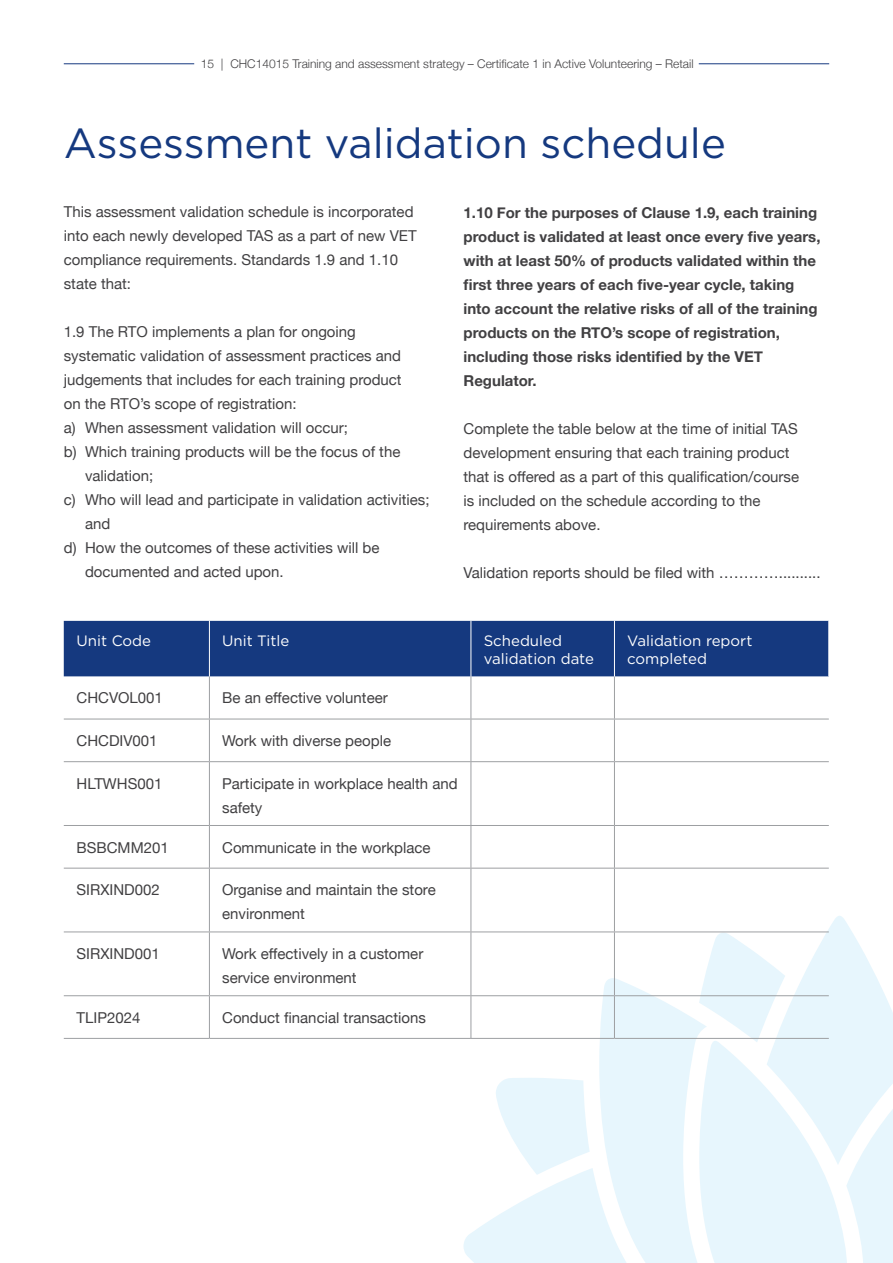
<style>
.page{position:relative;width:893px;height:1263px;background:#fff}
.page>*{position:absolute;margin:0;border:0;box-sizing:border-box;transform-origin:0 0}
.t1{font:42px "Gotham";color:#15397f}
.t2{font:15px/24px "Helvetica Neue";color:#414042}
.t3{font:700 15px/24px "Helvetica Neue";color:#414042}
.t4{font:15px/18px "Gotham";color:#fff}
.t5{font:300 12px "Helvetica Neue";color:#414042}
</style>
<div class="page">
<hr style="left:64px;top:64px;width:130px;height:1px;background:#15397f">
<hr style="left:699px;top:64px;width:130px;height:1px;background:#15397f">
<svg style="left:463px;top:916px;width:430px;height:347px"></svg>
<div style="left:64px;top:621px;width:764px;height:55px;background:#15397f"></div>
<hr style="left:209px;top:676px;width:1px;height:43px;background:#9d9fa2">
<hr style="left:471px;top:676px;width:1px;height:43px;background:#9d9fa2">
<hr style="left:614px;top:676px;width:1px;height:43px;background:#9d9fa2">
<hr style="left:64px;top:719px;width:145px;height:1px;background:#9d9fa2">
<hr style="left:209px;top:719px;width:262px;height:1px;background:#9d9fa2">
<hr style="left:209px;top:719px;width:1px;height:42px;background:#9d9fa2">
<hr style="left:471px;top:719px;width:143px;height:1px;background:#9d9fa2">
<hr style="left:471px;top:719px;width:1px;height:42px;background:#9d9fa2">
<hr style="left:614px;top:719px;width:215px;height:1px;background:#9d9fa2">
<hr style="left:614px;top:719px;width:1px;height:42px;background:#9d9fa2">
<hr style="left:64px;top:761px;width:145px;height:1px;background:#9d9fa2">
<hr style="left:209px;top:761px;width:262px;height:1px;background:#9d9fa2">
<hr style="left:209px;top:762px;width:1px;height:63px;background:#9d9fa2">
<hr style="left:471px;top:761px;width:143px;height:1px;background:#9d9fa2">
<hr style="left:471px;top:762px;width:1px;height:63px;background:#9d9fa2">
<hr style="left:614px;top:761px;width:215px;height:1px;background:#9d9fa2">
<hr style="left:614px;top:762px;width:1px;height:63px;background:#9d9fa2">
<hr style="left:64px;top:825px;width:145px;height:1px;background:#9d9fa2">
<hr style="left:209px;top:825px;width:262px;height:1px;background:#9d9fa2">
<hr style="left:209px;top:826px;width:1px;height:42px;background:#9d9fa2">
<hr style="left:471px;top:825px;width:143px;height:1px;background:#9d9fa2">
<hr style="left:471px;top:826px;width:1px;height:42px;background:#9d9fa2">
<hr style="left:614px;top:825px;width:215px;height:1px;background:#9d9fa2">
<hr style="left:614px;top:826px;width:1px;height:42px;background:#9d9fa2">
<hr style="left:64px;top:868px;width:145px;height:1px;background:#9d9fa2">
<hr style="left:209px;top:868px;width:262px;height:1px;background:#9d9fa2">
<hr style="left:209px;top:868px;width:1px;height:63px;background:#9d9fa2">
<hr style="left:471px;top:868px;width:143px;height:1px;background:#9d9fa2">
<hr style="left:471px;top:868px;width:1px;height:63px;background:#9d9fa2">
<hr style="left:614px;top:868px;width:215px;height:1px;background:#9d9fa2">
<hr style="left:614px;top:868px;width:1px;height:63px;background:#9d9fa2">
<hr style="left:64px;top:931px;width:145px;height:1px;background:#9d9fa2">
<hr style="left:209px;top:931px;width:262px;height:1px;background:#9d9fa2">
<hr style="left:209px;top:932px;width:1px;height:63px;background:#9d9fa2">
<hr style="left:471px;top:931px;width:143px;height:1px;background:#9d9fa2">
<hr style="left:471px;top:932px;width:1px;height:63px;background:#9d9fa2">
<hr style="left:614px;top:931px;width:215px;height:1px;background:#9d9fa2">
<hr style="left:614px;top:932px;width:1px;height:63px;background:#9d9fa2">
<hr style="left:64px;top:995px;width:145px;height:1px;background:#9d9fa2">
<hr style="left:209px;top:995px;width:262px;height:1px;background:#9d9fa2">
<hr style="left:209px;top:996px;width:1px;height:42px;background:#9d9fa2">
<hr style="left:471px;top:995px;width:143px;height:1px;background:#9d9fa2">
<hr style="left:471px;top:996px;width:1px;height:42px;background:#9d9fa2">
<hr style="left:614px;top:995px;width:215px;height:1px;background:#9d9fa2">
<hr style="left:614px;top:996px;width:1px;height:42px;background:#9d9fa2">
<hr style="left:64px;top:1038px;width:145px;height:1px;background:#9d9fa2">
<hr style="left:209px;top:1038px;width:262px;height:1px;background:#9d9fa2">
<hr style="left:471px;top:1038px;width:143px;height:1px;background:#9d9fa2">
<hr style="left:614px;top:1038px;width:215px;height:1px;background:#9d9fa2">
<hr style="left:209px;top:621px;width:1px;height:55px;background:#fff">
<hr style="left:471px;top:621px;width:1px;height:55px;background:#fff">
<hr style="left:614px;top:621px;width:1px;height:55px;background:#fff">
<p class="t5" style="left:201px;top:54px;width:494px">15 | CHC14015 Training and assessment strategy – Certificate 1 in Active Volunteering – Retail</p>
<h1 class="t1" style="left:64px;top:116px;width:664px">Assessment validation schedule</h1>
<p class="t2" style="left:64px;top:201px;width:354px">This assessment validation schedule is incorporated into each newly developed TAS as a part of new VET compliance requirements. Standards 1.9 and 1.10 state that:</p>
<p class="t2" style="left:64px;top:321px;width:294px">1.9 The RTO implements a plan for ongoing</p>
<p class="t2" style="left:64px;top:345px;width:339px">systematic validation of assessment practices and</p>
<p class="t2" style="left:64px;top:369px;width:339px">judgements that includes for each training product</p>
<p class="t2" style="left:64px;top:393px;width:234px">on the RTO’s scope of registration:</p>
<p class="t2" style="left:64px;top:417px;width:286px">a) When assessment validation will occur;</p>
<p class="t2" style="left:64px;top:441px;width:338px">b) Which training products will be the focus of the</p>
<p class="t2" style="left:85px;top:465px;width:70px">validation;</p>
<p class="t2" style="left:64px;top:489px;width:367px">c) Who will lead and participate in validation activities;</p>
<p class="t2" style="left:85px;top:513px;width:27px">and</p>
<p class="t2" style="left:64px;top:537px;width:317px">d) How the outcomes of these activities will be</p>
<p class="t2" style="left:85px;top:561px;width:200px">documented and acted upon.</p>
<p class="t3" style="left:463px;top:201px;width:358px">1.10 For the purposes of Clause 1.9, each training product is validated at least once every five years, with at least 50% of products validated within the first three years of each five-year cycle, taking into account the relative risks of all of the training products on the RTO’s scope of registration, including those risks identified by the VET Regulator.</p>
<p class="t2" style="left:463px;top:417px;width:337px">Complete the table below at the time of initial TAS development ensuring that each training product that is offered as a part of this qualification/course is included on the schedule according to the requirements above.</p>
<p class="t2" style="left:463px;top:561px;width:359px">Validation reports should be filed with …………..........</p>
<p class="t4" style="left:77px;top:631px;width:76px">Unit Code</p>
<p class="t4" style="left:222px;top:631px;width:69px">Unit Title</p>
<p class="t4" style="left:484px;top:631px;width:112px">Scheduled validation date</p>
<p class="t4" style="left:627px;top:631px;width:127px">Validation report completed</p>
<p class="t2" style="left:77px;top:687px;width:88px">CHCVOL001</p>
<p class="t2" style="left:222px;top:687px;width:167px">Be an effective volunteer</p>
<p class="t2" style="left:77px;top:730px;width:83px">CHCDIV001</p>
<p class="t2" style="left:222px;top:730px;width:170px">Work with diverse people</p>
<p class="t2" style="left:77px;top:772px;width:87px">HLTWHS001</p>
<p class="t2" style="left:222px;top:772px;width:237px">Participate in workplace health and safety</p>
<p class="t2" style="left:77px;top:836px;width:94px">BSBCMM201</p>
<p class="t2" style="left:222px;top:836px;width:210px">Communicate in the workplace</p>
<p class="t2" style="left:77px;top:879px;width:85px">SIRXIND002</p>
<p class="t2" style="left:222px;top:879px;width:215px">Organise and maintain the store environment</p>
<p class="t2" style="left:77px;top:942px;width:85px">SIRXIND001</p>
<p class="t2" style="left:222px;top:942px;width:203px">Work effectively in a customer service environment</p>
<p class="t2" style="left:77px;top:1006px;width:65px">TLIP2024</p>
<p class="t2" style="left:222px;top:1006px;width:205px">Conduct financial transactions</p>
</div>
